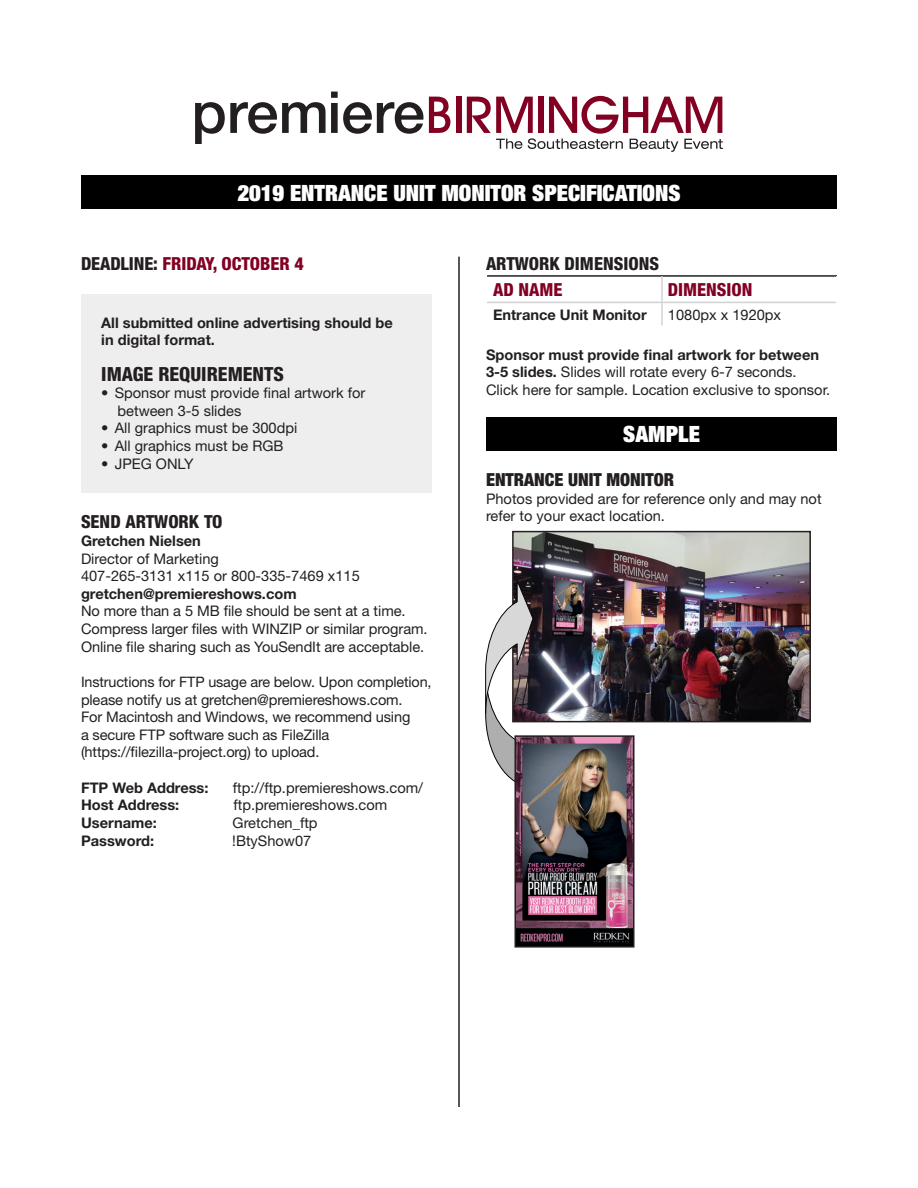
<style>
.page{position:relative;width:918px;height:1188px;background:#fff}
.page>*{position:absolute;margin:0;border:0;box-sizing:border-box;transform-origin:0 0}
.t1{font:900 condensed 22.5px "Helvetica Neue LT Pro";color:#fff}
.t2{font:800 condensed 19.5px "Helvetica Neue LT Pro";color:#231f20}
.t3{font:800 condensed 18px "Helvetica Neue LT Pro";color:#820123}
.t4{font:800 condensed 18px "Helvetica Neue LT Pro";color:#231f20}
.t5{font:900 condensed 18px "Helvetica Neue LT Pro";color:#231f20}
.t6{font:14.7px/17.7px "Helvetica Neue LT Pro";color:#231f20}
.t7{font:700 14.7px "Helvetica Neue LT Pro";color:#231f20}
.t8{font:14.4px "Helvetica Neue LT Pro";letter-spacing:-.01em;color:#231f20}
.s1{color:#231f20}
.s2{font-weight:700}
</style>
<div class="page">
<div style="left:81px;top:294px;width:351px;height:198px;background:#eeeeef"></div>
<div style="left:81px;top:175px;width:756px;height:34px;background:#000"></div>
<hr style="left:487px;top:275px;width:350px;height:2px;background:#231f20">
<div style="left:486px;top:417px;width:351px;height:34px;background:#000"></div>
<img style="left:515px;top:534px;width:293px;height:185px">
<div style="left:512px;top:531px;width:299px;height:191px;border:2px solid #231f20"></div>
<svg style="left:485px;top:578px;width:49px;height:204px"></svg>
<img style="left:517px;top:738px;width:114px;height:207px">
<div style="left:514px;top:735px;width:120px;height:213px;border:2px solid #231f20"></div>
<hr style="left:458px;top:257px;width:2px;height:850px;background:#231f20">
<div style="left:456px;top:97px;width:5px;height:36px;background:#820123"></div>
<svg style="left:195px;top:92px;width:255px;height:52px"></svg>
<svg style="left:467px;top:96px;width:256px;height:56px"></svg>
<hr style="left:661px;top:276px;width:2px;height:26px;background:#d1d2d4">
<hr style="left:487px;top:302px;width:175px;height:1px;background:#d1d2d4">
<hr style="left:662px;top:302px;width:174px;height:1px;background:#d1d2d4">
<hr style="left:661px;top:303px;width:2px;height:23px;background:#d1d2d4">
<hr style="left:836px;top:276px;width:2px;height:26px;background:#fff">
<p class="t1" style="left:237px;top:178px;width:445px">2019 ENTRANCE UNIT MONITOR SPECIFICATIONS</p>
<p class="t3" style="left:81px;top:252px;width:224px"><span class="s1">DEADLINE:</span> FRIDAY, OCTOBER 4</p>
<p class="t7" style="left:101px;top:313px;width:293px">All submitted online advertising should be</p>
<p class="t7" style="left:101px;top:331px;width:115px">in digital format.</p>
<p class="t2" style="left:101px;top:362px;width:184px">IMAGE REQUIREMENTS</p>
<p class="t6" style="left:101px;top:384px;width:266px">• Sponsor must provide final artwork for</p>
<p class="t6" style="left:118px;top:401px;width:125px">between 3-5 slides</p>
<p class="t6" style="left:101px;top:419px;width:198px">• All graphics must be 300dpi</p>
<p class="t6" style="left:101px;top:437px;width:184px">• All graphics must be RGB</p>
<p class="t6" style="left:101px;top:454px;width:94px">• JPEG ONLY</p>
<p class="t4" style="left:81px;top:511px;width:143px">SEND ARTWORK TO</p>
<p class="t7" style="left:81px;top:531px;width:121px">Gretchen Nielsen</p>
<p class="t6" style="left:81px;top:549px;width:139px">Director of Marketing</p>
<p class="t6" style="left:81px;top:567px;width:280px">407-265-3131 x115 or 800-335-7469 x115</p>
<p class="t7" style="left:81px;top:584px;width:217px">gretchen@premiereshows.com</p>
<p class="t6" style="left:81px;top:602px;width:348px">No more than a 5 MB file should be sent at a time.<br>Compress larger files with WINZIP or similar program.<br>Online file sharing such as YouSendIt are acceptable.</p>
<p class="t8" style="left:81px;top:673px;width:352px">Instructions for FTP usage are below. Upon completion,</p>
<p class="t6" style="left:81px;top:690px;width:323px">please notify us at gretchen@premiereshows.com.</p>
<p class="t6" style="left:81px;top:708px;width:331px">For Macintosh and Windows, we recommend using</p>
<p class="t6" style="left:81px;top:725px;width:250px">a secure FTP software such as FileZilla</p>
<p class="t6" style="left:81px;top:743px;width:240px">(https://filezilla-project.org) to upload.</p>
<p class="t7" style="left:81px;top:778px;width:129px">FTP Web Address:</p>
<p class="t6" style="left:233px;top:778px;width:192px">ftp://ftp.premiereshows.com/</p>
<p class="t7" style="left:81px;top:796px;width:100px">Host Address:</p>
<p class="t6" style="left:233px;top:796px;width:155px">ftp.premiereshows.com</p>
<p class="t7" style="left:81px;top:813px;width:77px">Username:</p>
<p class="t6" style="left:233px;top:813px;width:87px">Gretchen_ftp</p>
<p class="t7" style="left:81px;top:831px;width:75px">Password:</p>
<p class="t6" style="left:232px;top:831px;width:81px">!BtyShow07</p>
<p class="t4" style="left:486px;top:252px;width:175px">ARTWORK DIMENSIONS</p>
<p class="t3" style="left:493px;top:278px;width:71px">AD NAME</p>
<p class="t3" style="left:668px;top:278px;width:86px">DIMENSION</p>
<p class="t7" style="left:493px;top:305px;width:155px">Entrance Unit Monitor</p>
<p class="t6" style="left:668px;top:305px;width:115px">1080px x 1920px</p>
<p class="t7" style="left:486px;top:345px;width:335px">Sponsor must provide final artwork for between</p>
<p class="t6" style="left:486px;top:363px;width:312px"><span class="s2">3-5 slides.</span> Slides will rotate every 6-7 seconds.</p>
<p class="t6" style="left:486px;top:380px;width:346px">Click here for sample. Location exclusive to sponsor.</p>
<p class="t1" style="left:623px;top:419px;width:78px">SAMPLE</p>
<p class="t1" style="left:620px;top:432px;width:78px">SAMPLE</p>
<p class="t5" style="left:486px;top:469px;width:190px">ENTRANCE UNIT MONITOR</p>
<p class="t6" style="left:486px;top:489px;width:337px">Photos provided are for reference only and may not</p>
<p class="t6" style="left:486px;top:507px;width:181px">refer to your exact location.</p>
</div>
